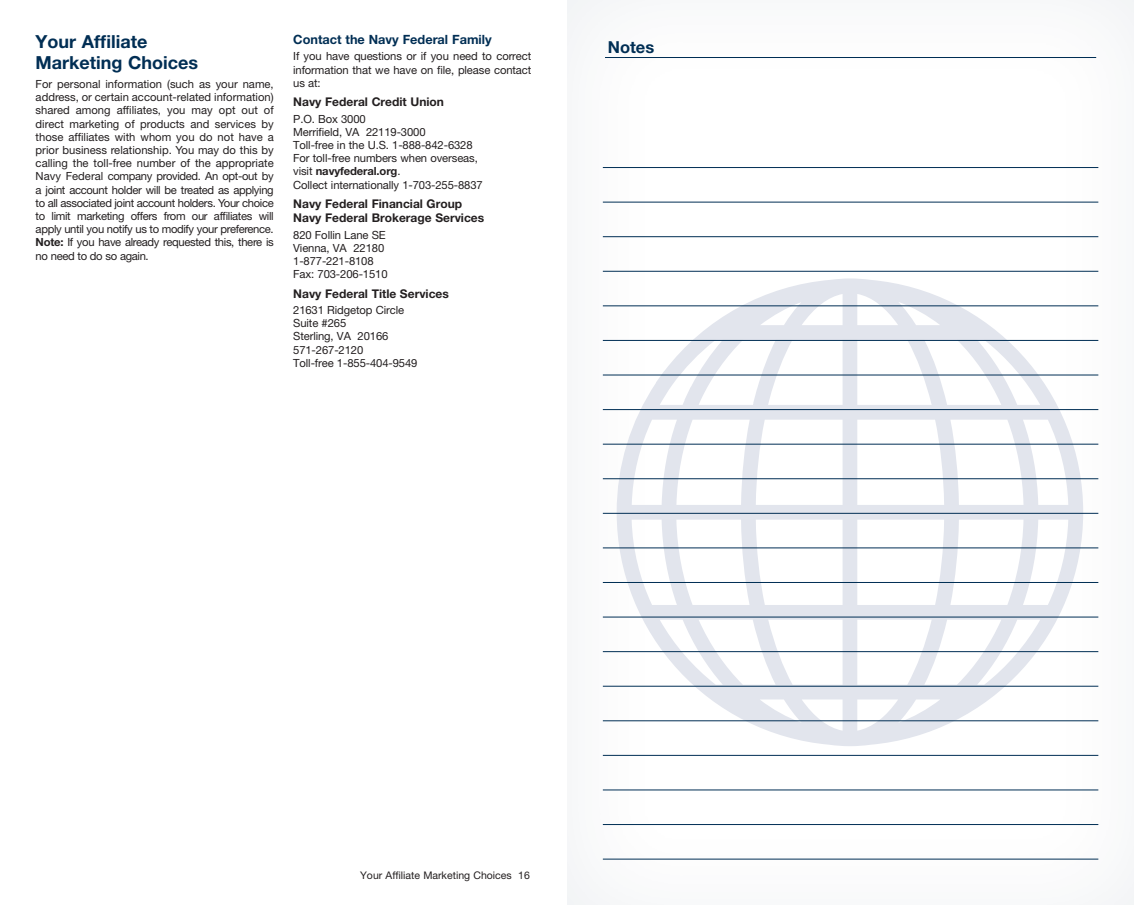
<style>
.page{position:relative;width:1134px;height:905px;background:#fff}
.page>*{position:absolute;margin:0;border:0;box-sizing:border-box;transform-origin:0 0}
.Titles_II{font:700 18px/21.6px "Helvetica Neue LT Std";color:#002e54}
.t1{font:700 16.5px "Helvetica Neue LT Std";color:#002e54}
.Header_I{font:700 12.75px "Helvetica Neue LT Std";color:#002e54}
.Header_II{font:700 12px/14.4px "Helvetica Neue LT Std";color:#231f20}
.Body_Text{font:11.25px/13.2px "Helvetica Neue LT Std";letter-spacing:-.02em;color:#231f20;text-align:justify}
.Body_LIst{font:11.25px/13.2px "Helvetica Neue LT Std";letter-spacing:-.01em;color:#231f20}
.Footer_Right_Page{font:10.5px "Helvetica Neue LT Std";color:#231f20}
.s1{font-weight:700}
</style>
<div class="page">
<svg style="left:617px;top:278px;width:466px;height:468px"></svg>
<hr style="left:605px;top:57px;width:491px;height:1px;background:#002e54">
<hr style="left:603px;top:167px;width:495px;height:1px;background:#002e54">
<hr style="left:603px;top:202px;width:495px;height:1px;background:#002e54">
<hr style="left:603px;top:236px;width:495px;height:1px;background:#002e54">
<hr style="left:603px;top:271px;width:495px;height:1px;background:#002e54">
<hr style="left:603px;top:305px;width:495px;height:1px;background:#002e54">
<hr style="left:603px;top:340px;width:495px;height:1px;background:#002e54">
<hr style="left:603px;top:374px;width:495px;height:1px;background:#002e54">
<hr style="left:603px;top:409px;width:495px;height:1px;background:#002e54">
<hr style="left:603px;top:444px;width:495px;height:1px;background:#002e54">
<hr style="left:603px;top:478px;width:495px;height:1px;background:#002e54">
<hr style="left:603px;top:513px;width:495px;height:1px;background:#002e54">
<hr style="left:603px;top:547px;width:495px;height:1px;background:#002e54">
<hr style="left:603px;top:582px;width:495px;height:1px;background:#002e54">
<hr style="left:603px;top:616px;width:495px;height:1px;background:#002e54">
<hr style="left:603px;top:651px;width:495px;height:1px;background:#002e54">
<hr style="left:603px;top:685px;width:495px;height:1px;background:#002e54">
<hr style="left:603px;top:720px;width:495px;height:1px;background:#002e54">
<hr style="left:603px;top:755px;width:495px;height:1px;background:#002e54">
<hr style="left:603px;top:789px;width:495px;height:1px;background:#002e54">
<hr style="left:603px;top:824px;width:495px;height:1px;background:#002e54">
<hr style="left:603px;top:858px;width:495px;height:1px;background:#002e54">
<p class="Titles_II" style="left:36px;top:30px;width:164px">Your Affiliate<br>Marketing Choices</p>
<p class="Body_Text" style="left:36px;top:77px;width:240px">For personal information (such as your name, address, or certain account-related information) shared among affiliates, you may opt out of direct marketing of products and services by those affiliates with whom you do not have a prior business relationship. You may do this by calling the toll-free number of the appropriate Navy Federal company provided. An opt-out by a joint account holder will be treated as applying to all associated joint account holders. Your choice to limit marketing offers from our affiliates will apply until you notify us to modify your preference.<br><span class="s1">Note:</span> If you have already requested this, there is no need to do so again.</p>
<p class="Header_I" style="left:293px;top:32px;width:200px">Contact the Navy Federal Family</p>
<p class="Body_Text" style="left:293px;top:50px;width:240px">If you have questions or if you need to correct information that we have on file, please contact us at:</p>
<p class="Header_II" style="left:293px;top:94px;width:152px">Navy Federal Credit Union</p>
<p class="Body_LIst" style="left:293px;top:112px;width:191px">P.O. Box 3000<br>Merrifield, VA 22119-3000<br>Toll-free in the U.S. 1-888-842-6328<br>For toll-free numbers when overseas, visit <span class="s1">navyfederal.org</span>.<br>Collect internationally 1-703-255-8837</p>
<p class="Header_II" style="left:293px;top:196px;width:193px">Navy Federal Financial Group<br>Navy Federal Brokerage Services</p>
<p class="Body_LIst" style="left:293px;top:228px;width:96px">820 Follin Lane SE<br>Vienna, VA 22180<br>1-877-221-8108<br>Fax: 703-206-1510</p>
<p class="Header_II" style="left:293px;top:286px;width:157px">Navy Federal Title Services</p>
<p class="Body_LIst" style="left:293px;top:303px;width:126px">21631 Ridgetop Circle<br>Suite #265<br>Sterling, VA 20166<br>571-267-2120<br>Toll-free 1-855-404-9549</p>
<p class="t1" style="left:608px;top:37px;width:48px">Notes</p>
<p class="Footer_Right_Page" style="left:360px;top:868px;width:171px">Your Affiliate Marketing Choices 16</p>
</div>
